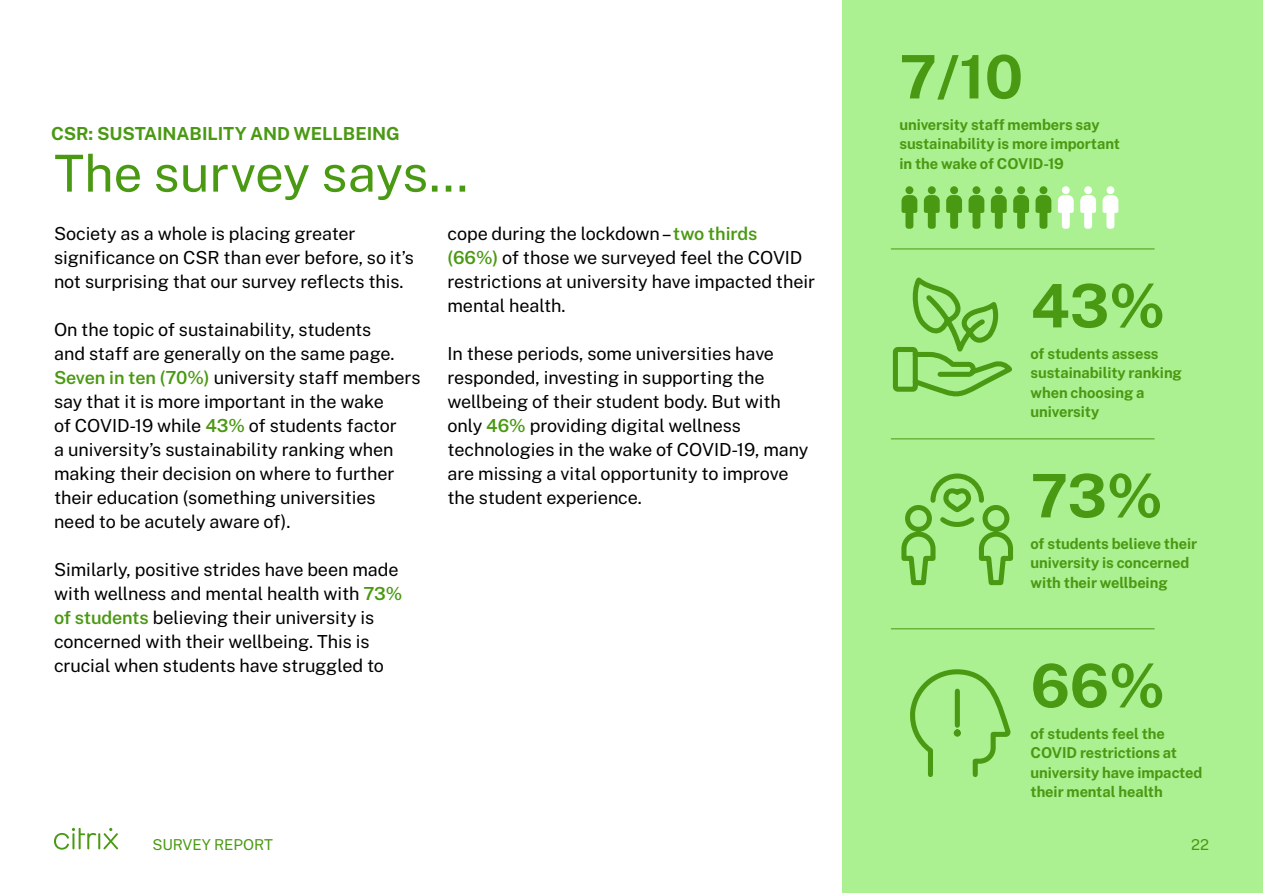
<style>
.page{position:relative;width:1263px;height:893px;background:#fff}
.page>*{position:absolute;margin:0;border:0;box-sizing:border-box;transform-origin:0 0}
.t1{font:700 60px "Public Sans";letter-spacing:-.005em;color:#4a9912}
.t2{font:51px "Public Sans";color:#4a9912}
.t3{font:18px/24px "Public Sans";letter-spacing:-.005em;color:#000}
.t4{font:700 18px "Public Sans";letter-spacing:-.005em;color:#4a9912}
.t5{font:700 15px/19.5px "Public Sans";letter-spacing:-.005em;color:#4a9912}
.t6{font:15px "Public Sans";letter-spacing:-.005em;color:#4a9912}
.s1{font-weight:600;color:#4a9912}
</style>
<div class="page">
<div style="left:842px;top:0;width:421px;height:893px;background:#abf091"></div>
<svg style="left:892px;top:277px;width:120px;height:120px"></svg>
<hr style="left:891px;top:628px;width:263px;height:1px;background:#4a9912">
<hr style="left:891px;top:438px;width:263px;height:1px;background:#4a9912">
<hr style="left:891px;top:249px;width:263px;height:1px;background:#4a9912">
<svg style="left:901px;top:473px;width:112px;height:113px"></svg>
<svg style="left:910px;top:669px;width:101px;height:108px"></svg>
<svg style="left:946px;top:186px;width:16px;height:43px"></svg>
<svg style="left:1058px;top:186px;width:16px;height:43px"></svg>
<svg style="left:901px;top:186px;width:16px;height:43px"></svg>
<svg style="left:1013px;top:186px;width:16px;height:43px"></svg>
<svg style="left:968px;top:186px;width:16px;height:43px"></svg>
<svg style="left:1080px;top:186px;width:16px;height:43px"></svg>
<svg style="left:991px;top:186px;width:16px;height:43px"></svg>
<svg style="left:1102px;top:186px;width:16px;height:43px"></svg>
<svg style="left:924px;top:186px;width:16px;height:43px"></svg>
<svg style="left:1035px;top:186px;width:16px;height:43px"></svg>
<svg style="left:54px;top:828px;width:64px;height:22px"></svg>
<p class="t4" style="left:51px;top:120px;width:350px">CSR: SUSTAINABILITY AND WELLBEING</p>
<h2 class="t2" style="left:54px;top:136px;width:415px">The survey says…</h2>
<p class="t3" style="left:54px;top:220px;width:361px">Society as a whole is placing greater significance on CSR than ever before, so it’s not surprising that our survey reflects this.</p>
<p class="t3" style="left:54px;top:316px;width:368px">On the topic of sustainability, students<br>and staff are generally on the same page.<br><span class="s1">Seven in ten (70%)</span> university staff members say that it is more important in the wake<br>of COVID-19 while <span class="s1">43%</span> of students factor<br>a university’s sustainability ranking when making their decision on where to further their education (something universities need to be acutely aware of).</p>
<p class="t3" style="left:54px;top:556px;width:350px">Similarly, positive strides have been made with wellness and mental health with <span class="s1">73% of students</span> believing their university is concerned with their wellbeing. This is crucial when students have struggled to</p>
<p class="t3" style="left:447px;top:220px;width:369px">cope during the lockdown – <span class="s1">two thirds<br>(66%)</span> of those we surveyed feel the COVID restrictions at university have impacted their mental health.</p>
<p class="t3" style="left:447px;top:340px;width:362px">In these periods, some universities have responded, investing in supporting the wellbeing of their student body. But with only <span class="s1">46%</span> providing digital wellness technologies in the wake of COVID-19, many are missing a vital opportunity to improve the student experience.</p>
<h1 class="t1" style="left:899px;top:33px;width:125px">7/10</h1>
<p class="t5" style="left:899px;top:114px;width:222px">university staff members say sustainability is more important in the wake of COVID-19</p>
<h1 class="t1" style="left:1030px;top:262px;width:136px">43%</h1>
<p class="t5" style="left:1030px;top:343px;width:153px">of students assess sustainability ranking when choosing a university</p>
<h1 class="t1" style="left:1030px;top:452px;width:134px">73%</h1>
<p class="t5" style="left:1030px;top:533px;width:168px">of students believe their university is concerned with their wellbeing</p>
<h1 class="t1" style="left:1030px;top:642px;width:136px">66%</h1>
<p class="t5" style="left:1030px;top:723px;width:173px">of students feel the<br>COVID restrictions at university have impacted their mental health</p>
<p class="t6" style="left:152px;top:833px;width:122px">SURVEY REPORT</p>
<p class="t6" style="left:1191px;top:833px;width:19px">22</p>
</div>
